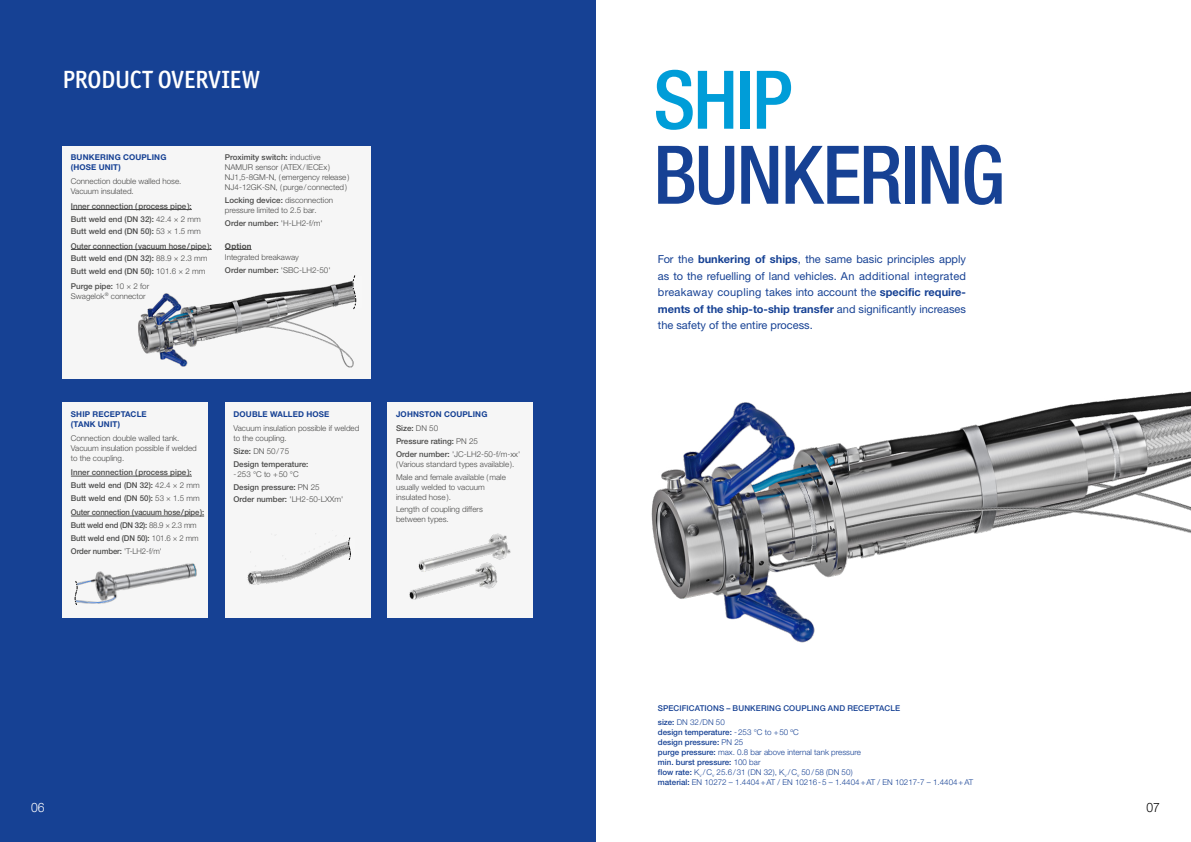
<style>
.page{position:relative;width:1191px;height:842px;background:#fff}
.page>*{position:absolute;margin:0;border:0;box-sizing:border-box;transform-origin:0 0}
.t1{font:500 condensed 81px "Helvetica Neue LTW1 G";letter-spacing:-.025em;color:#164194}
.t2{font:500 condensed 81px "Helvetica Neue LTW1 G";color:#009dd8}
.t3{font:500 25px "Officina Sans ITC Std";letter-spacing:-.01em;color:#fff}
.t4{font:300 13px "Helvetica Neue LTW1 G";color:#fff;scale:.93 1}
.t5{font:300 13px "Helvetica Neue LTW1 G";color:#000;scale:.93 1}
.t6{font:11px/16.5px "Helvetica Neue LTW1 G";color:#164194;text-align:justify}
.t7{font:300 8px/10px "Helvetica Neue LTW1 G";color:#4a4a49}
.t8{font:500 8px/12.8px "Helvetica Neue LTW1 G";color:#4a4a49}
.t9{font:300 8px/10px "Helvetica Neue LTW1 G";color:#164194}
.t10{font:500 8px/12.8px "Helvetica Neue LTW1 G";letter-spacing:-.025em;color:#4a4a49}
.t11{font:700 8px/10px "Helvetica Neue LTW1 G";letter-spacing:.02em;color:#164194}
.t12{font:500 8px/14.3px "Helvetica Neue LTW1 G";letter-spacing:.015em;color:#164194}
.t13{font:700 8px "Helvetica Neue LTW1 G";letter-spacing:.02em;color:#4a4a49}
.s1{font-weight:300}
.s2{font-weight:500}
.s3{font-weight:500;color:#4a4a49}
.s4{font-weight:300;color:#4a4a49}
.s5{font-weight:700}
</style>
<div class="page">
<div style="left:0;top:0;width:595px;height:842px;background:#164194"></div>
<div style="left:62px;top:146px;width:308px;height:232px;background:#f6f6f6"></div>
<div style="left:62px;top:403px;width:146px;height:215px;background:#f6f6f6"></div>
<div style="left:387px;top:403px;width:146px;height:215px;background:#f6f6f6"></div>
<div style="left:225px;top:403px;width:145px;height:215px;background:#f6f6f6"></div>
<img style="left:651px;top:391px;width:540px;height:252px">
<img style="left:78px;top:563px;width:119px;height:41px">
<img style="left:138px;top:281px;width:216px;height:87px">
<svg style="left:352px;top:275px;width:5px;height:35px"></svg>
<svg style="left:74px;top:581px;width:4px;height:24px"></svg>
<img style="left:425px;top:533px;width:86px;height:27px">
<img style="left:409px;top:560px;width:89px;height:40px">
<img style="left:247px;top:533px;width:101px;height:52px">
<svg style="left:348px;top:537px;width:3px;height:23px"></svg>
<hr style="left:71px;top:209px;width:121px;height:1px;background:#4a4a49">
<hr style="left:71px;top:249px;width:141px;height:1px;background:#4a4a49">
<svg style="left:225px;top:249px;width:26px;height:1px"></svg>
<hr style="left:71px;top:476px;width:121px;height:1px;background:#4a4a49">
<hr style="left:71px;top:516px;width:133px;height:1px;background:#4a4a49">
<h2 class="t3" style="left:62px;top:65px;width:199px">PRODUCT OVERVIEW</h2>
<p class="t11" style="left:71px;top:152px;width:97px">BUNKERING COUPLING (HOSE UNIT)</p>
<p class="t7" style="left:71px;top:177px;width:112px">Connection double walled hose.<br>Vacuum insulated.</p>
<p class="t8" style="left:71px;top:199px;width:132px">Inner connection (process pipe):<br>Butt weld end (DN 32): <span class="s1">42.4 × 2 mm<br></span>Butt weld end (DN 50): <span class="s1">53 × 1.5 mm</span></p>
<p class="t8" style="left:71px;top:239px;width:142px">Outer connection (vacuum hose/pipe):<br>Butt weld end (DN 32): <span class="s1">88.9 × 2.3 mm<br></span>Butt weld end (DN 50): <span class="s1">101.6 × 2 mm</span></p>
<p class="t7" style="left:71px;top:281px;width:80px"><span class="s2">Purge pipe:</span> 10 × 2 for<br>Swagelok<sup>®</sup> connector</p>
<p class="t7" style="left:225px;top:152px;width:126px"><span class="s2">Proximity switch:</span> inductive<br>NAMUR sensor (ATEX/IECEx )<br>NJ1,5-8GM-N, (emergency release)<br>NJ4-12GK-SN, (purge/connected)</p>
<p class="t7" style="left:225px;top:195px;width:110px"><span class="s2">Locking device:</span> disconnection pressure limited to 2.5 bar.</p>
<p class="t8" style="left:225px;top:217px;width:99px">Order number: <span class="s1">'H-LH2-f/m'</span></p>
<p class="t13" style="left:225px;top:241px;width:28px">Option</p>
<p class="t7" style="left:225px;top:251px;width:107px;line-height:12.8px">Integrated breakaway<br><span class="s2">Order number:</span> 'SBC-LH2-50'</p>
<p class="t11" style="left:71px;top:409px;width:77px">SHIP RECEPTACLE (TANK UNIT)</p>
<p class="t7" style="left:71px;top:433px;width:127px">Connection double walled tank.<br>Vacuum insulation possible if welded to the coupling.</p>
<p class="t8" style="left:71px;top:466px;width:130px">Inner connection (process pipe):<br>Butt weld end (DN 32): <span class="s1">42.4 × 2 mm<br></span>Butt weld end (DN 50): <span class="s1">53 × 1.5 mm</span></p>
<p class="t10" style="left:71px;top:506px;width:135px">Outer connection (vacuum hose/pipe):<br>Butt weld end (DN 32): <span class="s1">88.9 × 2.3 mm<br></span>Butt weld end (DN 50): <span class="s1">101.6 × 2 mm<br></span>Order number: <span class="s1">'T-LH2-f/m'</span></p>
<p class="t11" style="left:233px;top:409px;width:97px">DOUBLE WALLED HOSE</p>
<p class="t7" style="left:233px;top:423px;width:127px">Vacuum insulation possible if welded to the coupling.</p>
<p class="t8" style="left:233px;top:445px;width:76px">Size: <span class="s1">DN 50/75<br></span>Design temperature:</p>
<p class="t7" style="left:233px;top:467px;width:111px;line-height:12.8px">-253 °C to +50 °C<br><span class="s2">Design pressure:</span> PN 25<br><span class="s2">Order number:</span> 'LH2-50-LXXm'</p>
<p class="t11" style="left:396px;top:407px;width:93px;line-height:14.2px">JOHNSTON COUPLING<br><span class="s3">Size:</span> <span class="s4">DN 50</span></p>
<p class="t8" style="left:396px;top:435px;width:126px">Pressure rating: <span class="s1">PN 25<br></span>Order number: <span class="s1">'JC-LH2-50-f/m-xx'</span></p>
<p class="t7" style="left:396px;top:457px;width:120px;line-height:12.8px">(Various standard types available).<br>Male and female available (male</p>
<p class="t7" style="left:396px;top:482px;width:90px">usually welded to vacuum insulated hose ).</p>
<p class="t7" style="left:396px;top:504px;width:88px">Length of coupling differs between types.</p>
<h1 class="t2" style="left:653px;top:51px;width:141px">SHIP</h1>
<h1 class="t1" style="left:653px;top:126px;width:353px">BUNKERING</h1>
<p class="t6" style="left:658px;top:251px;width:310px">For the <span class="s5">bunkering of ships</span>, the same basic principles apply as to the refuelling of land vehicles. An additional integrated breakaway coupling takes into account the <span class="s5">specific require&shy;ments of the ship-to-ship transfer</span> and significantly increases the safety of the entire process.</p>
<p class="t12" style="left:658px;top:701px;width:244px">SPECIFICATIONS – BUNKERING COUPLING AND RECEPTACLE size: <span class="s1">DN 32/DN 50</span></p>
<p class="t9" style="left:658px;top:727px;width:317px"><span class="s2">design temperature:</span> -253 °C to +50 ºC<br><span class="s2">design pressure:</span> PN 25<br><span class="s2">purge pressure:</span> max. 0.8 bar above internal tank pressure<br><span class="s2">min. burst pressure:</span> 100 bar<br><span class="s2">flow rate:</span> K<sub>v</sub> /C<sub>v</sub> 25.6/31 (DN 32), K<sub>v</sub> /C<sub>v</sub> 50/58 (DN 50)<br><span class="s2">material:</span> EN 10272 – 1.4404+AT / EN 10216-5 – 1.4404+AT / EN 10217-7 – 1.4404+AT</p>
<h3 class="t4" style="left:31px;top:799px;width:16px">06</h3>
<h3 class="t5" style="left:1146px;top:799px;width:16px">07</h3>
</div>
